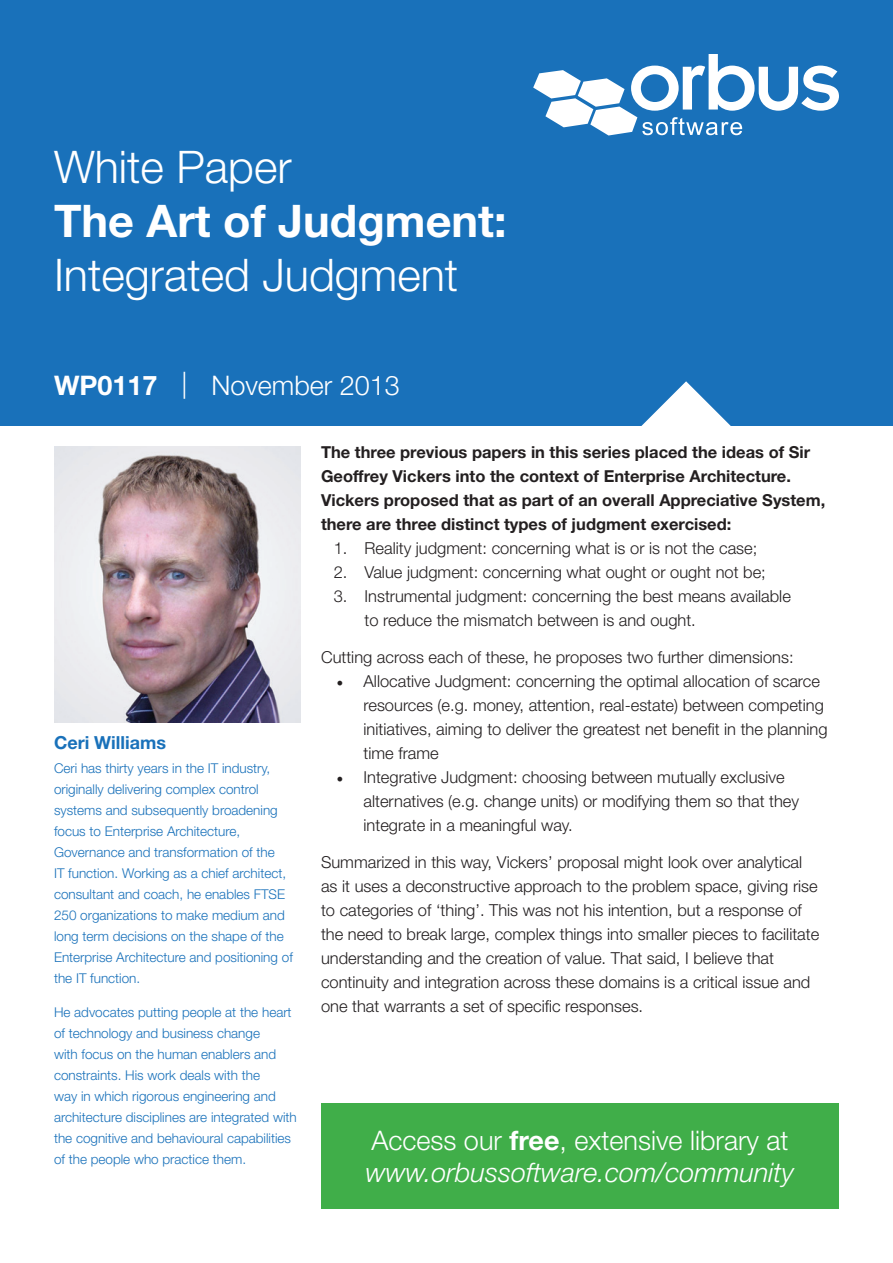
<style>
.page{position:relative;width:893px;height:1263px;background:#fff}
.page>*{position:absolute;margin:0;border:0;box-sizing:border-box;transform-origin:0 0}
.t1{font:300 45px/54px "Helvetica Neue LT Std";color:#fff}
.t2{font:italic 300 27px/32.4px "Helvetica Neue LT Std";color:#fff}
.t3{font:300 27px "Helvetica Neue LT Std";color:#fff}
.t4{font:700 18px "Helvetica Neue LT Std";color:#1971ba}
.t5{font:300 16.5px/24px "Helvetica Neue LT Std";color:#231f20}
.t6{font:700 16.5px/24px "Helvetica Neue LT Std";color:#231f20}
.t7{font:300 13.5px/21px "Helvetica Neue LT Std";color:#1971ba}
.s1{font-weight:700}
.s2{font-family:"Minion Pro";font-weight:400;font-size:18px}
.s3{font-style:normal}
.s4{font-weight:700;font-style:normal}
</style>
<div class="page">
<div style="left:0;top:0;width:893px;height:425px;background:#1971ba"></div>
<svg style="left:533px;top:54px;width:306px;height:81px"></svg>
<svg style="left:641px;top:381px;width:90px;height:45px"></svg>
<img style="left:54px;top:446px;width:247px;height:277px">
<div style="left:321px;top:1103px;width:518px;height:106px;background:#40ae49"></div>
<p class="t1" style="left:54px;top:139px;width:239px">White Paper</p>
<p class="t1" style="left:54px;top:193px;width:454px"><span class="s1">The Art of Judgment:<br></span>Integrated Judgment</p>
<p class="t3" style="left:54px;top:368px;width:347px"><span class="s1">WP0117</span> | November 2013</p>
<p class="t4" style="left:54px;top:732px;width:114px">Ceri Williams</p>
<p class="t7" style="left:54px;top:757px;width:240px">Ceri has thirty years in the IT industry, originally delivering complex control systems and subsequently broadening focus to Enterprise Architecture, Governance and transformation of the<br>IT function. Working as a chief architect, consultant and coach, he enables FTSE 250 organizations to make medium and long term decisions on the shape of the Enterprise Architecture and positioning of the IT function.</p>
<p class="t7" style="left:54px;top:1001px;width:244px">He advocates putting people at the heart of technology and business change<br>with focus on the human enablers and constraints. His work deals with the<br>way in which rigorous engineering and architecture disciplines are integrated with the cognitive and behavioural capabilities of the people who practice them.</p>
<p class="t6" style="left:321px;top:440px;width:506px">The three previous papers in this series placed the ideas of Sir Geoffrey Vickers into the context of Enterprise Architecture.<br>Vickers proposed that as part of an overall Appreciative System, there are three distinct types of judgment exercised:</p>
<p class="t5" style="left:334px;top:536px;width:425px">1. Reality judgment: concerning what is or is not the case;</p>
<p class="t5" style="left:334px;top:560px;width:434px">2. Value judgment: concerning what ought or ought not be;</p>
<p class="t5" style="left:365px;top:584px;width:428px;text-indent:-31px">3. Instrumental judgment: concerning the best means available to reduce the mismatch between is and ought.</p>
<p class="t5" style="left:321px;top:645px;width:474px">Cutting across each of these, he proposes two further dimensions:</p>
<p class="t5" style="left:364px;top:669px;width:465px;text-indent:-27px"><span class="s2">•</span> Allocative Judgment: concerning the optimal allocation of scarce resources (e.g. money, attention, real-estate) between competing initiatives, aiming to deliver the greatest net benefit in the planning time frame</p>
<p class="t5" style="left:364px;top:765px;width:437px;text-indent:-27px"><span class="s2">•</span> Integrative Judgment: choosing between mutually exclusive alternatives (e.g. change units) or modifying them so that they integrate in a meaningful way.</p>
<p class="t5" style="left:321px;top:850px;width:500px">Summarized in this way, Vickers’ proposal might look over analytical as it uses a deconstructive approach to the problem space, giving rise to categories of ‘thing’. This was not his intention, but a response of the need to break large, complex things into smaller pieces to facilitate understanding and the creation of value. That said, I believe that continuity and integration across these domains is a critical issue and one that warrants a set of specific responses.</p>
<p class="t2" style="left:366px;top:1123px;width:430px"><span class="s3">Access our</span> <span class="s4">free</span><span class="s3">, extensive library at </span>www.orbussoftware.com/community</p>
</div>
